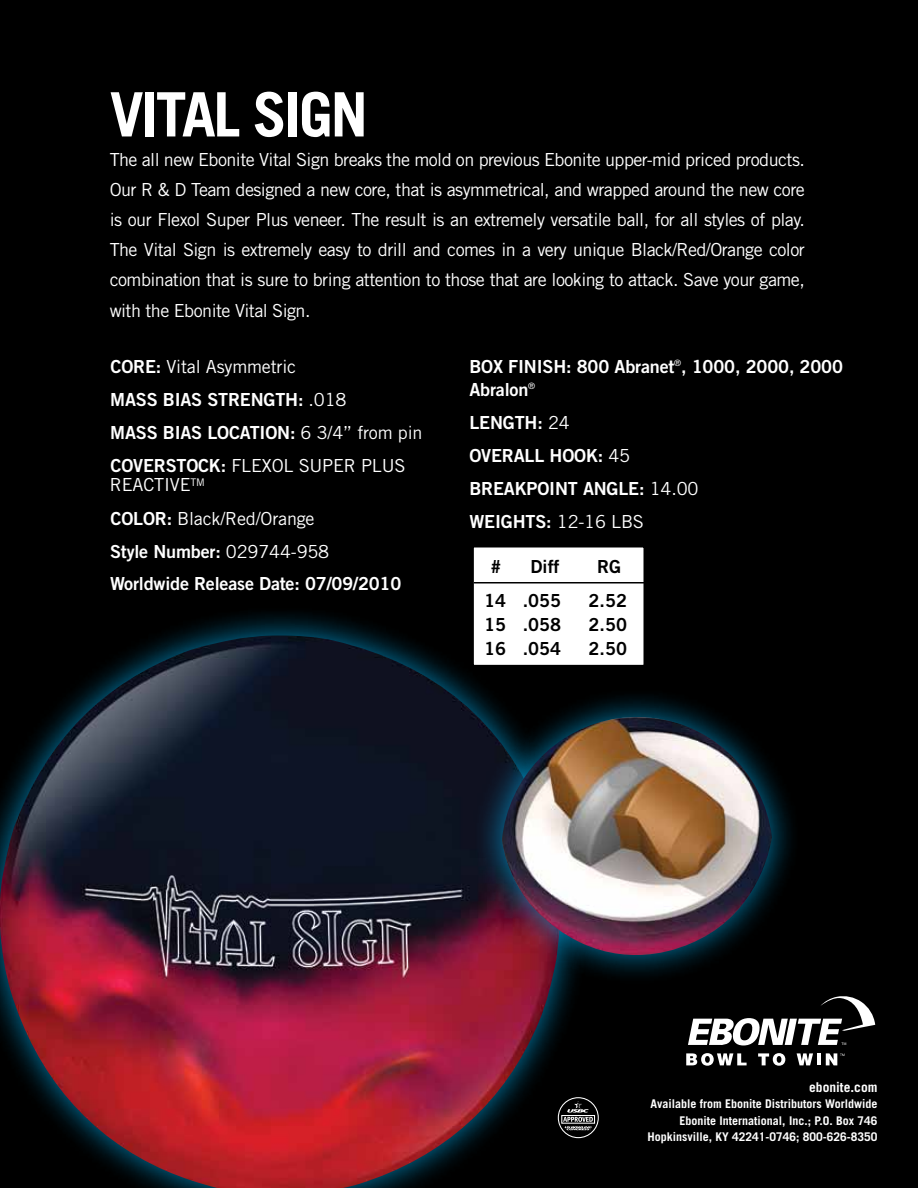
<style>
.page{position:relative;width:918px;height:1188px;background:#000}
.page>*{position:absolute;margin:0;border:0;box-sizing:border-box;transform-origin:0 0}
.t1{font:700 61.2px "Trade Gothic LT Std";color:#fff}
.t2{font:18px/30px "Trade Gothic LT Std";letter-spacing:-.02em;color:#fff;text-align:justify}
.t3{font:18px/33px "Trade Gothic LT Std Bd 2";letter-spacing:-.01em;color:#fff}
.t4{font:18px "Trade Gothic LT Std Bd 2";color:#000}
.t5{font:700 13.5px "Trade Gothic LT Std";color:#fff}
.t6{font:700 12px/16.5px "Trade Gothic LT Std";color:#fff;text-align:right}
.s1{font-family:"Trade Gothic LT Std Bd 2"}
.s2{font-family:"Trade Gothic LT Std"}
</style>
<div class="page">
<div style="left:0;top:603px;width:589px;height:585px;background:#00aeef;opacity:.75"></div>
<img style="left:0;top:636px;width:561px;height:552px">
<div style="left:86px;top:336px;width:353px;height:275px;background:#000"></div>
<div style="left:558px;top:1097px;width:41px;height:41px;border:1px solid #fff;border-radius:50%"></div>
<div style="left:561px;top:1115px;width:34px;height:9px;border:1px solid #fff"></div>
<svg style="left:563px;top:1101px;width:30px;height:30px"></svg>
<div style="left:469px;top:684px;width:330px;height:300px;background:#00aeef;opacity:.75"></div>
<img style="left:502px;top:717px;width:270px;height:245px">
<div style="left:473px;top:547px;width:171px;height:119px;background:#fff"></div>
<div style="left:472px;top:546px;width:173px;height:120px;border:2px solid #000"></div>
<hr style="left:474px;top:582px;width:170px;height:2px;background:#000">
<svg style="left:688px;top:996px;width:187px;height:49px"></svg>
<svg style="left:686px;top:1053px;width:61px;height:13px"></svg>
<svg style="left:758px;top:1053px;width:27px;height:13px"></svg>
<svg style="left:797px;top:1053px;width:16px;height:12px"></svg>
<hr style="left:817px;top:1053px;width:4px;height:12px;background:#fff">
<svg style="left:826px;top:1053px;width:18px;height:12px"></svg>
<h1 class="t1" style="left:110px;top:77px;width:27px">vital</h1>
<h1 class="t1" style="left:253px;top:77px;width:117px">sign</h1>
<p class="t2" style="left:110px;top:145px;width:697px">The all new Ebonite Vital Sign breaks the mold on previous Ebonite upper-mid priced products.<br>Our R &amp; D Team designed a new core, that is asymmetrical, and wrapped around the new core is our Flexol Super Plus veneer. The result is an extremely versatile ball, for all styles of play.<br>The Vital Sign is extremely easy to drill and comes in a very unique Black/Red/Orange color combination that is sure to bring attention to those that are looking to attack. Save your game, with the Ebonite Vital Sign.</p>
<p class="t2" style="left:111px;top:351px;width:187px"><span class="s1">CORE:</span> Vital Asymmetric</p>
<p class="t3" style="left:110px;top:383px;width:314px">MASS BIAS STRENGTH: <span class="s2">.018<br></span>MASS BIAS LOCATION: <span class="s2">6 3/4” from pin</span></p>
<p class="t2" style="left:110px;top:456px;width:263px;line-height:19.5px"><span class="s1">COVERSTOCK:</span> FLEXOL SUPER plus<br>REACTIVE<sup>TM</sup></p>
<p class="t2" style="left:111px;top:503px;width:206px"><span class="s1">COLOR:</span> Black/Red/Orange</p>
<p class="t3" style="left:110px;top:534px;width:293px">Style Number: <span class="s2">029744-958<br></span>Worldwide Release Date: 07/09/2010</p>
<p class="t3" style="left:469px;top:355px;width:375px;line-height:22.5px">BOX FINISH: 800 Abranet<sup>®</sup>, 1000, 2000, 2000<br>Abralon<sup>®</sup></p>
<p class="t3" style="left:470px;top:406px;width:231px">LENGTH: <span class="s2">24<br></span>OVERALL HOOK: <span class="s2">45<br></span>BREAKPOINT ANGLE: <span class="s2">14.00<br></span>WEIGHTS: <span class="s2">12-16 LBS</span></p>
<p class="t4" style="left:490px;top:555px;width:12px">#</p>
<p class="t4" style="left:531px;top:555px;width:30px">Diff</p>
<p class="t4" style="left:597px;top:555px;width:26px">RG</p>
<p class="t4" style="left:484px;top:589px;width:78px">14 .055</p>
<p class="t4" style="left:589px;top:589px;width:40px">2.52</p>
<p class="t4" style="left:484px;top:613px;width:78px">15 .058</p>
<p class="t4" style="left:589px;top:613px;width:40px">2.50</p>
<p class="t4" style="left:484px;top:637px;width:78px">16 .054</p>
<p class="t4" style="left:589px;top:637px;width:40px">2.50</p>
<p class="t5" style="left:809px;top:1079px;width:70px">ebonite.com</p>
<p class="t6" style="left:647px;top:1095px;width:232px">Available from Ebonite Distributors Worldwide<br>Ebonite International, Inc.; P.O. Box 746<br>Hopkinsville, KY 42241-0746; 800-626-8350</p>
</div>
